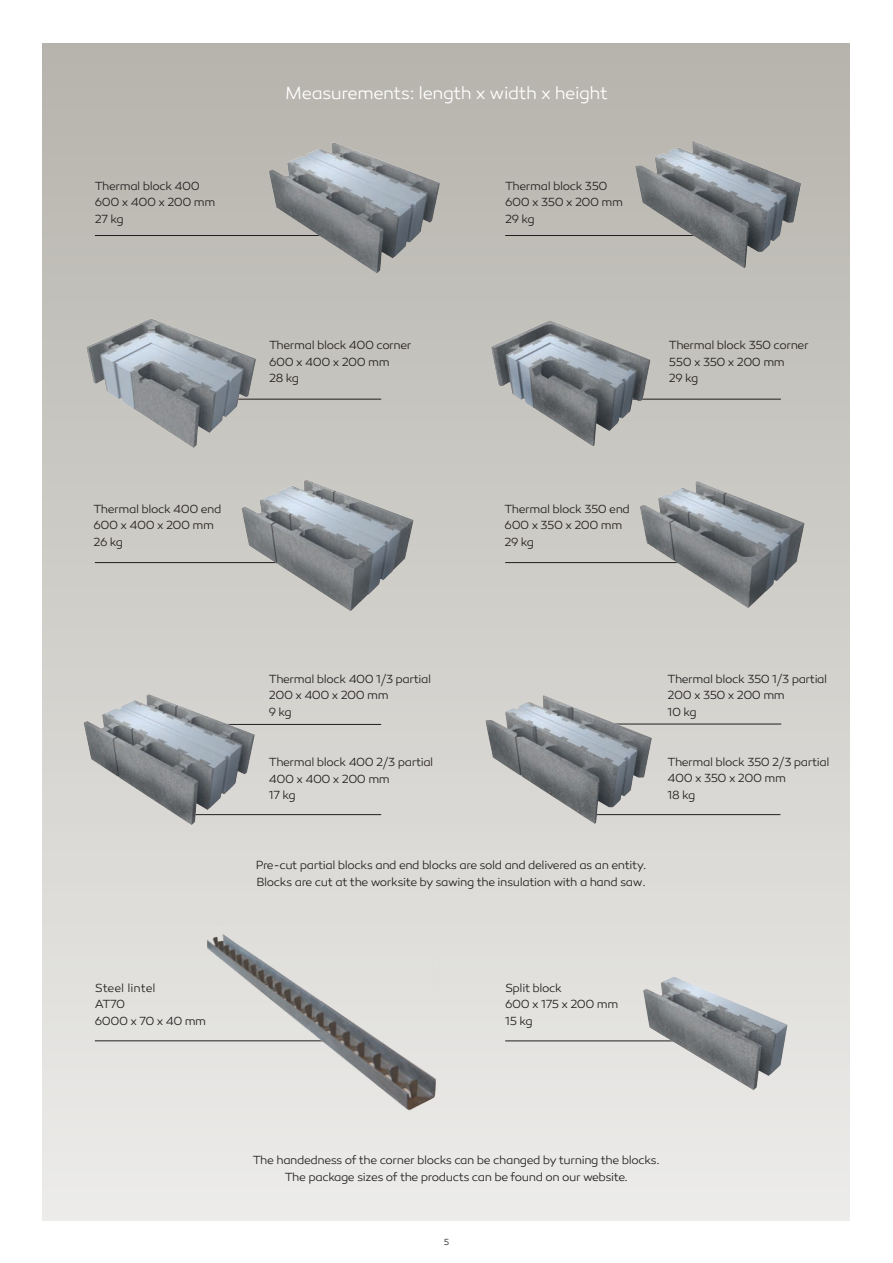
<style>
.page{position:relative;width:893px;height:1263px;background:#fff}
.page>*{position:absolute;margin:0;border:0;box-sizing:border-box;transform-origin:0 0}
.kuvateksti_black{font:300 18px "Canaro";letter-spacing:-.025em;color:#fff}
.kuvateksti_black-2{font:300 12px/16.5px "Canaro";letter-spacing:-.035em;color:#231f20}
.kuvateksti_black-3{font:300 12px "Canaro";letter-spacing:-.005em;color:#231f20}
.t1{font:300 9px "Canaro";color:#231f20}
</style>
<div class="page">
<div style="left:43px;top:43px;width:807px;height:1177px;background:linear-gradient(to bottom,#b5b3ac,#ececea)"></div>
<hr style="left:95px;top:235px;width:229px;height:1px;background:#231f20">
<hr style="left:505px;top:235px;width:218px;height:1px;background:#231f20">
<hr style="left:213px;top:399px;width:168px;height:1px;background:#231f20">
<hr style="left:613px;top:399px;width:168px;height:1px;background:#231f20">
<hr style="left:589px;top:724px;width:192px;height:1px;background:#231f20">
<hr style="left:588px;top:814px;width:192px;height:1px;background:#231f20">
<hr style="left:505px;top:1040px;width:211px;height:1px;background:#231f20">
<hr style="left:193px;top:724px;width:188px;height:1px;background:#231f20">
<hr style="left:193px;top:814px;width:188px;height:1px;background:#231f20">
<hr style="left:95px;top:562px;width:229px;height:1px;background:#231f20">
<hr style="left:505px;top:562px;width:230px;height:1px;background:#231f20">
<hr style="left:95px;top:1040px;width:232px;height:1px;background:#231f20">
<img style="left:207px;top:919px;width:229px;height:204px">
<img style="left:603px;top:123px;width:235px;height:166px">
<img style="left:603px;top:464px;width:235px;height:165px">
<img style="left:597px;top:952px;width:241px;height:171px">
<img style="left:56px;top:302px;width:233px;height:164px">
<img style="left:239px;top:128px;width:233px;height:163px">
<img style="left:454px;top:300px;width:235px;height:166px">
<img style="left:454px;top:678px;width:235px;height:165px">
<img style="left:208px;top:466px;width:233px;height:164px">
<img style="left:54px;top:680px;width:233px;height:163px">
<p class="kuvateksti_black-2" style="left:95px;top:178px;width:106px">Thermal block 400</p>
<p class="kuvateksti_black-2" style="left:95px;top:194px;width:122px">600 x 400 x 200 mm</p>
<p class="kuvateksti_black-2" style="left:95px;top:211px;width:30px">27 kg</p>
<p class="kuvateksti_black-2" style="left:94px;top:501px;width:129px">Thermal block 400 end</p>
<p class="kuvateksti_black-2" style="left:94px;top:517px;width:122px">600 x 400 x 200 mm</p>
<p class="kuvateksti_black-2" style="left:94px;top:534px;width:31px">26 kg</p>
<p class="kuvateksti_black" style="left:285px;top:83px;width:324px">Measurements: length x width x height</p>
<p class="kuvateksti_black-2" style="left:269px;top:337px;width:144px">Thermal block 400 corner</p>
<p class="kuvateksti_black-2" style="left:269px;top:353px;width:122px">600 x 400 x 200 mm</p>
<p class="kuvateksti_black-2" style="left:269px;top:370px;width:31px">28 kg</p>
<p class="kuvateksti_black-2" style="left:505px;top:178px;width:104px">Thermal block 350</p>
<p class="kuvateksti_black-2" style="left:505px;top:194px;width:119px">600 x 350 x 200 mm</p>
<p class="kuvateksti_black-2" style="left:505px;top:211px;width:31px">29 kg</p>
<p class="kuvateksti_black-2" style="left:669px;top:337px;width:141px">Thermal block 350 corner</p>
<p class="kuvateksti_black-2" style="left:669px;top:353px;width:117px">550 x 350 x 200 mm</p>
<p class="kuvateksti_black-2" style="left:669px;top:370px;width:31px">29 kg</p>
<p class="kuvateksti_black-2" style="left:505px;top:501px;width:127px">Thermal block 350 end</p>
<p class="kuvateksti_black-2" style="left:505px;top:517px;width:119px">600 x 350 x 200 mm</p>
<p class="kuvateksti_black-2" style="left:505px;top:534px;width:31px">29 kg</p>
<p class="kuvateksti_black-3" style="left:95px;top:981px;width:62px">Steel lintel</p>
<p class="kuvateksti_black-2" style="left:95px;top:996px;width:32px">AT70</p>
<p class="kuvateksti_black-2" style="left:95px;top:1013px;width:113px">6000 x 70 x 40 mm</p>
<p class="kuvateksti_black-2" style="left:269px;top:671px;width:164px">Thermal block 400 1/3 partial</p>
<p class="kuvateksti_black-2" style="left:269px;top:687px;width:121px">200 x 400 x 200 mm</p>
<p class="kuvateksti_black-2" style="left:269px;top:704px;width:24px">9 kg</p>
<p class="kuvateksti_black-2" style="left:269px;top:754px;width:166px">Thermal block 400 2/3 partial</p>
<p class="kuvateksti_black-2" style="left:269px;top:770px;width:122px">400 x 400 x 200 mm</p>
<p class="kuvateksti_black-2" style="left:269px;top:787px;width:28px">17 kg</p>
<p class="kuvateksti_black-2" style="left:668px;top:671px;width:161px">Thermal block 350 1/3 partial<br>200 x 350 x 200 mm<br>10 kg</p>
<p class="kuvateksti_black-2" style="left:668px;top:753px;width:163px">Thermal block 350 2/3 partial<br>400 x 350 x 200 mm<br>18 kg</p>
<p class="kuvateksti_black-2" style="left:256px;top:857px;width:392px">Pre-cut partial blocks and end blocks are sold and delivered as an entity.</p>
<p class="kuvateksti_black-2" style="left:256px;top:873px;width:391px">Blocks are cut at the worksite by sawing the insulation with a hand saw.</p>
<p class="kuvateksti_black-2" style="left:505px;top:980px;width:58px">Split block</p>
<p class="kuvateksti_black-2" style="left:505px;top:996px;width:115px">600 x 175 x 200 mm</p>
<p class="kuvateksti_black-2" style="left:505px;top:1013px;width:29px">15 kg</p>
<p class="kuvateksti_black-2" style="left:253px;top:1152px;width:408px">The handedness of the corner blocks can be changed by turning the blocks.</p>
<p class="kuvateksti_black-2" style="left:285px;top:1169px;width:344px">The package sizes of the products can be found on our website.</p>
<p class="t1" style="left:444px;top:1237px;width:7px">5</p>
</div>
